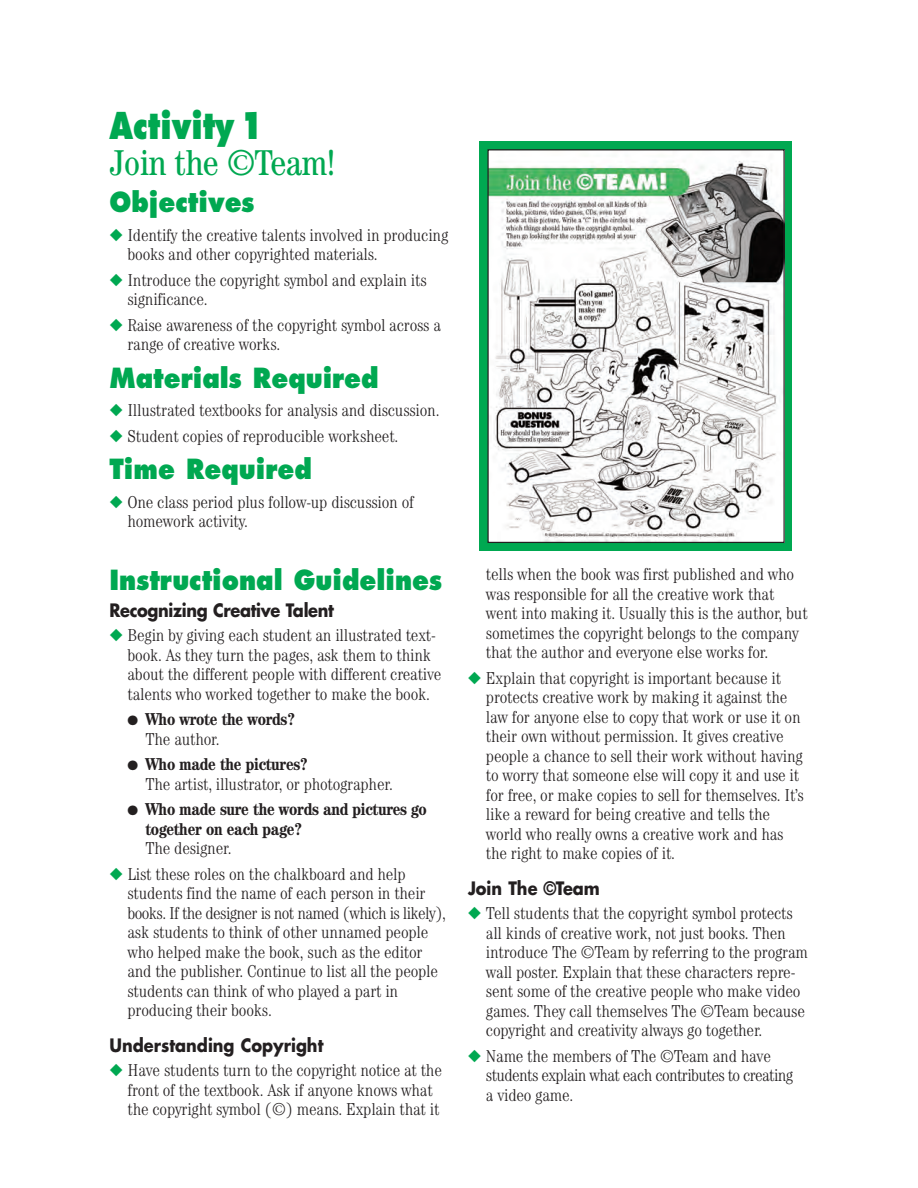
<style>
.page{position:relative;width:918px;height:1188px;background:#fff}
.page>*{position:absolute;margin:0;border:0;box-sizing:border-box;transform-origin:0 0}
.t1{font:condensed 36px "Century";letter-spacing:-.015em;color:#00a851}
.t2{font:800 36px "Futura";color:#00a851;scale:.8 1}
.t3{font:800 27px "Futura";color:#00a851;scale:.9 1}
.t4{font:700 18px "Futura";color:#231f20;scale:.9 1}
.t5{font:700 18px "Futura";letter-spacing:-.02em;color:#231f20;scale:.9 1}
.t6{font:300 condensed 17.25px/19.5px "Century";letter-spacing:-.015em;color:#231f20}
.t7{font:300 condensed 17.25px/19.5px "Century";letter-spacing:-.035em;color:#231f20}
.t8{font:700 condensed 17.25px/19.5px "Century";letter-spacing:-.015em;color:#231f20}
.s1{color:#00a851}
.s2{font-weight:300}
.s3{font-weight:700}
</style>
<div class="page">
<div style="left:479px;top:141px;width:313px;height:409px;background:#00a851"></div>
<img style="left:489px;top:151px;width:294px;height:390px">
<div style="left:487px;top:149px;width:298px;height:394px;border:1px solid #231f20"></div>
<h1 class="t2" style="left:109px;top:109px;width:195px">Activity 1</h1>
<h1 class="t1" style="left:109px;top:150px;width:227px">Join the ©Team!</h1>
<h2 class="t3" style="left:110px;top:190px;width:163px">Objectives</h2>
<p class="t6" style="left:127px;top:227px;width:322px;text-indent:-18px"><span class="s1">◆</span> Identify the creative talents involved in producing books and other copyrighted materials.</p>
<p class="t6" style="left:127px;top:272px;width:301px;text-indent:-18px"><span class="s1">◆</span> Introduce the copyright symbol and explain its significance.</p>
<p class="t6" style="left:127px;top:317px;width:315px;text-indent:-18px"><span class="s1">◆</span> Raise awareness of the copyright symbol across a range of creative works.</p>
<h2 class="t3" style="left:110px;top:366px;width:301px">Materials Required</h2>
<p class="t6" style="left:110px;top:402px;width:332px"><span class="s1">◆</span> Illustrated textbooks for analysis and discussion.</p>
<p class="t6" style="left:110px;top:428px;width:290px"><span class="s1">◆</span> Student copies of reproducible worksheet.</p>
<h2 class="t3" style="left:110px;top:457px;width:226px">Time Required</h2>
<p class="t6" style="left:127px;top:494px;width:288px;text-indent:-18px"><span class="s1">◆</span> One class period plus follow-up discussion of homework activity.</p>
<h2 class="t3" style="left:110px;top:568px;width:371px">Instructional Guidelines</h2>
<p class="t5" style="left:110px;top:602px;width:251px">Recognizing Creative Talent</p>
<p class="t6" style="left:127px;top:627px;width:316px;text-indent:-18px"><span class="s1">◆</span> Begin by giving each student an illustrated text&shy;book. As they turn the pages, ask them to think about the different people with different creative talents who worked together to make the book.</p>
<p class="t8" style="left:146px;top:711px;width:151px;text-indent:-18px">● Who wrote the words?<br><span class="s2">The author.</span></p>
<p class="t6" style="left:146px;top:756px;width:249px;text-indent:-18px">● <span class="s3">Who made the pictures?<br></span>The artist, illustrator, or photographer.</p>
<p class="t8" style="left:146px;top:801px;width:283px;text-indent:-18px">● Who made sure the words and pictures go together on each page?</p>
<p class="t6" style="left:146px;top:840px;width:88px">The designer.</p>
<p class="t6" style="left:127px;top:866px;width:320px;text-indent:-18px"><span class="s1">◆</span> List these roles on the chalkboard and help students find the name of each person in their books. If the designer is not named (which is likely), ask students to think of other unnamed people who helped make the book, such as the editor and the publisher. Continue to list all the people students can think of who played a part in producing their books.</p>
<p class="t4" style="left:110px;top:1037px;width:239px">Understanding Copyright</p>
<p class="t6" style="left:127px;top:1062px;width:316px;text-indent:-18px"><span class="s1">◆</span> Have students turn to the copyright notice at the front of the textbook. Ask if anyone knows what the copyright symbol (©) means. Explain that it</p>
<p class="t6" style="left:486px;top:566px;width:323px">tells when the book was first published and who was responsible for all the creative work that went into making it. Usually this is the author, but sometimes the copyright belongs to the company that the author and everyone else works for.</p>
<p class="t6" style="left:486px;top:670px;width:319px;text-indent:-18px"><span class="s1">◆</span> Explain that copyright is important because it protects creative work by making it against the law for anyone else to copy that work or use it on their own without permission. It gives creative people a chance to sell their work without having to worry that someone else will copy it and use it for free, or make copies to sell for themselves. It’s like a reward for being creative and tells the world who really owns a creative work and has the right to make copies of it.</p>
<p class="t4" style="left:468px;top:880px;width:148px">Join The ©Team</p>
<p class="t6" style="left:486px;top:905px;width:323px;text-indent:-18px"><span class="s1">◆</span> Tell students that the copyright symbol protects all kinds of creative work, not just books. Then introduce The ©Team by referring to the program wall poster. Explain that these characters repre&shy;sent some of the creative people who make video games. They call themselves The ©Team because copyright and creativity always go together.</p>
<p class="t7" style="left:486px;top:1048px;width:309px;text-indent:-18px"><span class="s1">◆</span> Name the members of The ©Team and have students explain what each contributes to creating a video game.</p>
</div>
